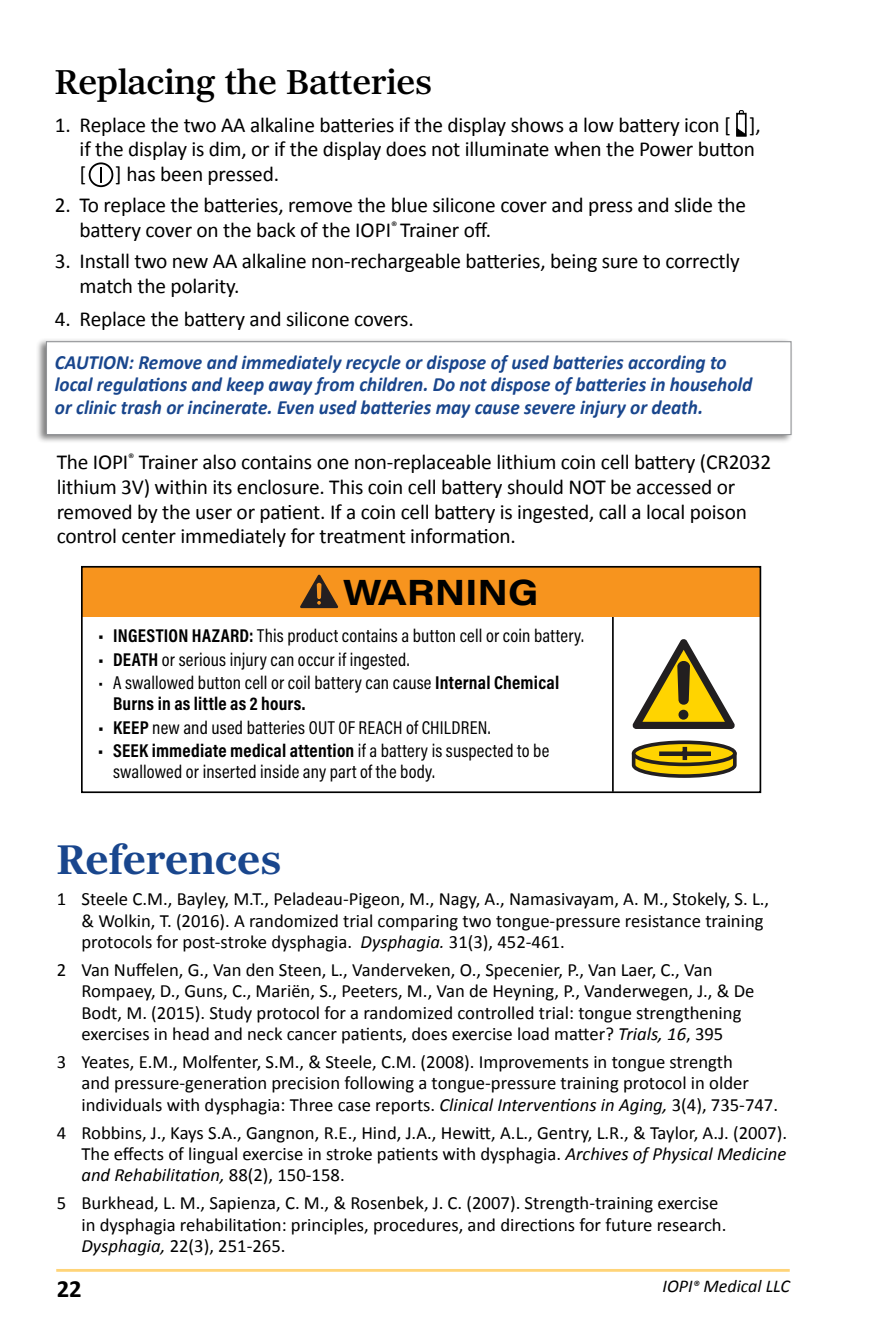
<style>
.page{position:relative;width:891px;height:1337px;background:#fff}
.page>*{position:absolute;margin:0;border:0;box-sizing:border-box;transform-origin:0 0}
.t1{font:600 40.5px "Richmond Text";color:#19468d}
.t2{font:700 35.55px "Acumin Pro Wide";letter-spacing:-.005em;color:#000}
.t3{font:500 33.75px "Richmond Text";color:#000}
.t4{font:700 24.75px "Calibri";color:#000}
.t5{font:21.38px/24.8px "Calibri";letter-spacing:-.01em;color:#000}
.t6{font:italic 700 20.25px/22.5px "Calibri";color:#19468d;scale:.95 1}
.t7{font:18.68px/21.4px "Calibri";color:#000}
.t8{font:18.68px/21.2px "Acumin Pro Cond";letter-spacing:.01em;color:#000}
.t9{font:italic 18px "Calibri";color:#000}
.s1{font-weight:700}
.s2{font-style:italic}
.s3{font-size:13.5px}
</style>
<div class="page">
<hr style="left:56px;top:1268px;width:734px;height:3px;background:#ffd478">
<div style="left:35px;top:337px;width:759px;height:106px;background:#000;opacity:.5"></div>
<div style="left:46px;top:341px;width:746px;height:94px;background:#fff;border:1px solid #939598"></div>
<svg style="left:89px;top:162px;width:24px;height:25px"></svg>
<div style="left:736px;top:113px;width:11px;height:24px;border:2px solid #000"></div>
<svg style="left:736px;top:127px;width:11px;height:10px"></svg>
<svg style="left:738px;top:110px;width:6px;height:5px"></svg>
<hr style="left:612px;top:566px;width:2px;height:225px;background:#000">
<div style="left:82px;top:567px;width:678px;height:50px;background:#f7941e"></div>
<div style="left:81px;top:566px;width:680px;height:227px;border:2px solid #000"></div>
<svg style="left:300px;top:574px;width:38px;height:34px"></svg>
<hr style="left:317px;top:583px;width:4px;height:16px;background:#f7941e;border-radius:2px">
<svg style="left:633px;top:639px;width:102px;height:90px"></svg>
<svg style="left:631px;top:749px;width:106px;height:29px"></svg>
<svg style="left:634px;top:742px;width:101px;height:22px"></svg>
<div style="left:632px;top:740px;width:105px;height:26px;border:4px solid #221f20;border-radius:50%"></div>
<div style="left:659px;top:751px;width:52px;height:5px;background:#221f20"></div>
<hr style="left:683px;top:747px;width:4px;height:13px;background:#221f20">
<h3 class="t3" style="left:55px;top:61px;width:379px">Replacing the Batteries</h3>
<p class="t5" style="left:80px;top:112px;width:683px;text-indent:-25px">1. Replace the two AA alkaline batteries if the display shows a low battery icon [ ], if the display is dim, or if the display does not illuminate when the Power button [</p>
<p class="t5" style="left:115px;top:162px;width:165px">] has been pressed.</p>
<p class="t5" style="left:80px;top:193px;width:668px;text-indent:-25px">2. To replace the batteries, remove the blue silicone cover and press and slide the battery cover on the back of the IOPI<sup>®</sup> Trainer off.</p>
<p class="t5" style="left:80px;top:249px;width:662px;text-indent:-25px">3. Install two new AA alkaline non-rechargeable batteries, being sure to correctly match the polarity.</p>
<p class="t5" style="left:55px;top:307px;width:360px">4. Replace the battery and silicone covers.</p>
<p class="t6" style="left:55px;top:351px;width:736px">CAUTION: Remove and immediately recycle or dispose of used batteries according to local regulations and keep away from children. Do not dispose of batteries in household or clinic trash or incinerate. Even used batteries may cause severe injury or death.</p>
<p class="t5" style="left:57px;top:449px;width:716px">The IOPI<sup>®</sup> Trainer also contains one non-replaceable lithium coin cell battery (CR2032 lithium 3V) within its enclosure. This coin cell battery should NOT be accessed or removed by the user or patient. If a coin cell battery is ingested, call a local poison control center immediately for treatment information.</p>
<h2 class="t2" style="left:343px;top:567px;width:197px">WARNING</h2>
<p class="t8" style="left:98px;top:624px;width:487px"><span class="s1">• INGESTION HAZARD:</span> This product contains a button cell or coin battery.</p>
<p class="t8" style="left:98px;top:648px;width:313px"><span class="s1">• DEATH</span> or serious injury can occur if ingested.</p>
<p class="t8" style="left:113px;top:672px;width:448px;text-indent:-15px">• A swallowed button cell or coil battery can cause <span class="s1">Internal Chemical<br>Burns in as little as 2 hours.</span></p>
<p class="t8" style="left:98px;top:716px;width:394px"><span class="s1">• KEEP</span> new and used batteries OUT OF REACH of CHILDREN.</p>
<p class="t8" style="left:113px;top:740px;width:438px;text-indent:-15px"><span class="s1">• SEEK immediate medical attention</span> if a battery is suspected to be swallowed or inserted inside any part of the body.</p>
<h1 class="t1" style="left:57px;top:834px;width:226px">References</h1>
<p class="t7" style="left:81px;top:888px;width:689px;text-indent:-25px">1 Steele C.M., Bayley, M.T., Peladeau-Pigeon, M., Nagy, A., Namasivayam, A. M., Stokely, S. L., &amp; Wolkin, T. (2016). A randomized trial comparing two tongue-pressure resistance training protocols for post-stroke dysphagia. <span class="s2">Dysphagia.</span> 31(3), 452-461.</p>
<p class="t7" style="left:81px;top:959px;width:675px;text-indent:-25px">2 Van Nuffelen, G., Van den Steen, L., Vanderveken, O., Specenier, P., Van Laer, C., Van Rompaey, D., Guns, C., Mariën, S., Peeters, M., Van de Heyning, P., Vanderwegen, J., &amp; De Bodt, M. (2015). Study protocol for a randomized controlled trial: tongue strengthening exercises in head and neck cancer patients, does exercise load matter? <span class="s2">Trials, 16</span>, 395</p>
<p class="t7" style="left:81px;top:1051px;width:698px;text-indent:-25px">3 Yeates, E.M., Molfenter, S.M., &amp; Steele, C.M. (2008). Improvements in tongue strength<br>and pressure-generation precision following a tongue-pressure training protocol in older individuals with dysphagia: Three case reports. <span class="s2">Clinical Interventions in Aging,</span> 3(4), 735-747.</p>
<p class="t7" style="left:81px;top:1121px;width:707px;text-align:justify;text-indent:-25px">4 Robbins, J., Kays S.A., Gangnon, R.E., Hind, J.A., Hewitt, A.L., Gentry, L.R., &amp; Taylor, A.J. (2007).<br>The effects of lingual exercise in stroke patients with dysphagia. <span class="s2">Archives of Physical Medicine and Rehabilitation,</span> 88(2), 150-158.</p>
<p class="t7" style="left:81px;top:1192px;width:647px;text-indent:-25px">5 Burkhead, L. M., Sapienza, C. M., &amp; Rosenbek, J. C. (2007). Strength-training exercise in dysphagia rehabilitation: principles, procedures, and directions for future research.<br><span class="s2">Dysphagia,</span> 22(3), 251-265.</p>
<h3 class="t4" style="left:57px;top:1273px;width:27px">22</h3>
<p class="t9" style="left:663px;top:1273px;width:129px">IOPI<span class="s3">®</span> Medical LLC</p>
</div>
